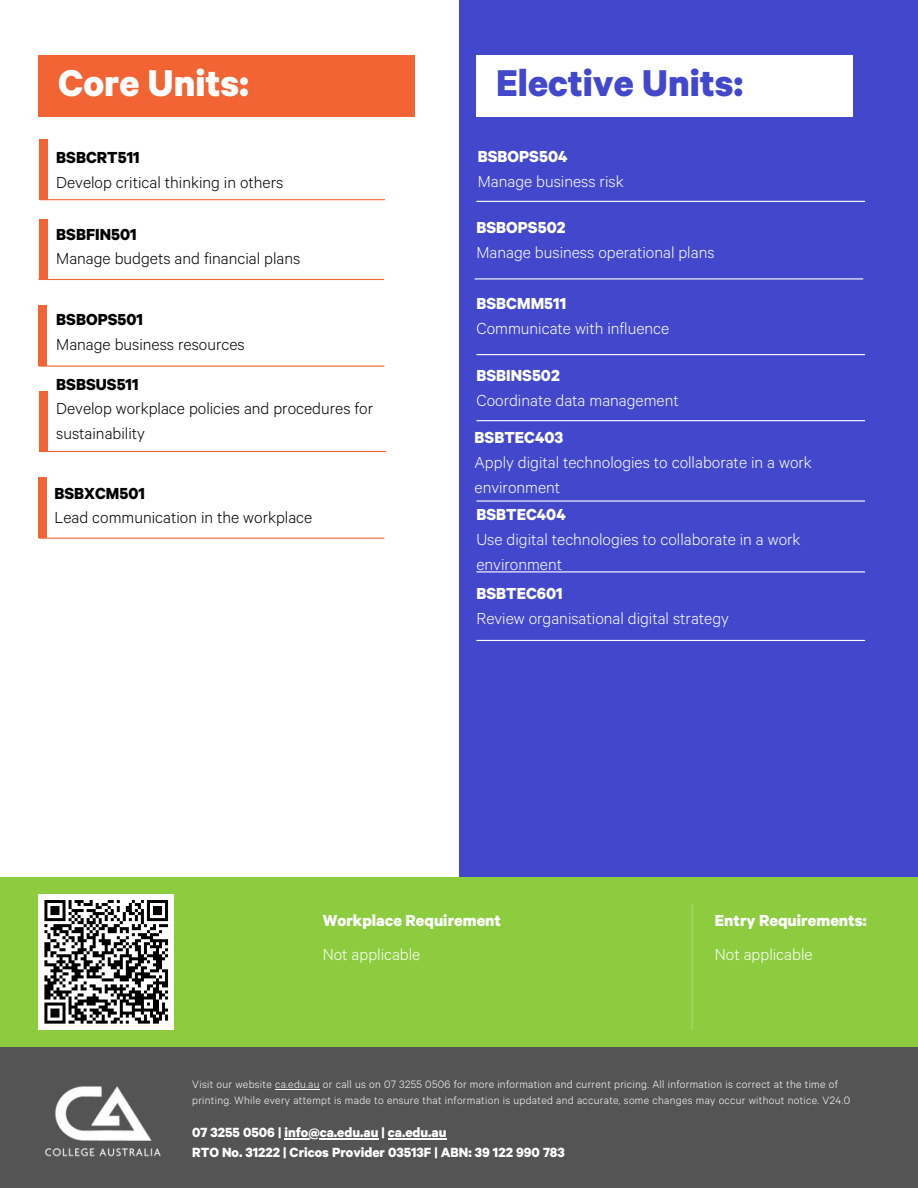
<style>
.page{position:relative;width:918px;height:1188px;background:#fff}
.page>*{position:absolute;margin:0;border:0;box-sizing:border-box;transform-origin:0 0}
.t1{font:700 42px "Calibre";color:#4347cc}
.t2{font:700 42px "Calibre";color:#fff}
.t3{font:300 18px/24.8px "Calibre";color:#fff}
.t4{font:300 18px/24.8px "Calibre";color:#000}
.t5{font:700 18px "Calibre";color:#fff}
.t6{font:700 15px "Calibre";color:#fff}
.t7{font:300 12px/16px "Calibre";letter-spacing:.025em;color:#fff}
.s1{font-weight:700}
</style>
<div class="page">
<div style="left:459px;top:0;width:459px;height:882px;background:#4347cc"></div>
<div style="left:0;top:878px;width:918px;height:179px;background:#8ccc3e"></div>
<div style="left:476px;top:55px;width:376px;height:61px;background:#fff"></div>
<div style="left:38px;top:55px;width:376px;height:61px;background:#f26434"></div>
<div style="left:0;top:1047px;width:918px;height:141px;background:#545454"></div>
<img style="left:45px;top:1086px;width:116px;height:71px">
<hr style="left:692px;top:904px;width:1px;height:126px;background:#fff">
<div style="left:39px;top:139px;width:8px;height:61px;background:#f26434"></div>
<hr style="left:39px;top:199px;width:346px;height:1px;background:#f26434">
<div style="left:38px;top:305px;width:9px;height:61px;background:#f26434"></div>
<hr style="left:39px;top:366px;width:345px;height:1px;background:#f26434">
<div style="left:39px;top:219px;width:8px;height:61px;background:#f26434"></div>
<hr style="left:38px;top:279px;width:346px;height:1px;background:#f26434">
<hr style="left:476px;top:201px;width:389px;height:1px;background:#fff">
<hr style="left:475px;top:278px;width:388px;height:1px;background:#fff">
<hr style="left:476px;top:420px;width:389px;height:1px;background:#fff">
<div style="left:39px;top:391px;width:8px;height:61px;background:#f26434"></div>
<hr style="left:41px;top:451px;width:345px;height:1px;background:#f26434">
<div style="left:38px;top:477px;width:9px;height:61px;background:#f26434"></div>
<hr style="left:39px;top:538px;width:345px;height:1px;background:#f26434">
<hr style="left:275px;top:1089px;width:45px;height:1px;background:#fff">
<hr style="left:284px;top:1138px;width:94px;height:1px;background:#fff">
<hr style="left:388px;top:1138px;width:59px;height:1px;background:#fff">
<hr style="left:476px;top:354px;width:389px;height:1px;background:#fff">
<hr style="left:476px;top:571px;width:389px;height:1px;background:#fff">
<hr style="left:476px;top:500px;width:389px;height:2px;background:#fff">
<hr style="left:476px;top:640px;width:389px;height:1px;background:#fff">
<div style="left:38px;top:894px;width:136px;height:136px;background:#fff"></div>
<svg style="left:44px;top:900px;width:125px;height:124px"></svg>
<h3 class="t2" style="left:58px;top:69px;width:192px">Core Units:</h3>
<h3 class="t4" style="left:56px;top:148px;width:229px"><span class="s1">BSBCRT511<br></span>Develop critical thinking in others</h3>
<p class="t4" style="left:56px;top:224px;width:246px"><span class="s1">BSBFIN501<br></span>Manage budgets and financial plans</p>
<h3 class="t4" style="left:56px;top:310px;width:190px"><span class="s1">BSBOPS501<br></span>Manage business resources</h3>
<h2 class="t4" style="left:56px;top:375px;width:318px"><span class="s1">BSBSUS511<br></span>Develop workplace policies and procedures for sustainability</h2>
<h3 class="t4" style="left:54px;top:484px;width:260px"><span class="s1">BSBXCM501<br></span>Lead communication in the workplace</h3>
<h3 class="t1" style="left:496px;top:69px;width:249px">Elective Units:</h3>
<h3 class="t3" style="left:478px;top:147px;width:147px"><span class="s1">BSBOPS504<br></span>Manage business risk</h3>
<h3 class="t3" style="left:476px;top:218px;width:240px"><span class="s1">BSBOPS502<br></span>Manage business operational plans</h3>
<h3 class="t3" style="left:476px;top:294px;width:194px"><span class="s1">BSBCMM511<br></span>Communicate with influence</h3>
<h2 class="t3" style="left:476px;top:366px;width:204px"><span class="s1">BSBINS502<br></span>Coordinate data management</h2>
<h3 class="t3" style="left:475px;top:428px;width:339px"><span class="s1">BSBTEC403<br></span>Apply digital technologies to collaborate in a work environment</h3>
<p class="t3" style="left:476px;top:505px;width:326px"><span class="s1">BSBTEC404<br></span>Use digital technologies to collaborate in a work environment</p>
<p class="t3" style="left:476px;top:584px;width:254px"><span class="s1">BSBTEC601<br></span>Review organisational digital strategy</p>
<h3 class="t5" style="left:323px;top:914px;width:180px">Workplace Requirement</h3>
<h3 class="t3" style="left:323px;top:945px;width:99px">Not applicable</h3>
<h1 class="t5" style="left:715px;top:914px;width:153px">Entry Requirements:</h1>
<h4 class="t3" style="left:715px;top:945px;width:99px">Not applicable</h4>
<h3 class="t7" style="left:192px;top:1078px;width:659px">Visit our website ca.edu.au or call us on 07 3255 0506 for more information and current pricing. All information is correct at the time of printing. While every attempt is made to ensure that information is updated and accurate, some changes may occur without notice. V24.0</h3>
<h3 class="t6" style="left:192px;top:1127px;width:256px">07 3255 0506 | info@ca.edu.au | ca.edu.au</h3>
<h3 class="t6" style="left:192px;top:1147px;width:374px">RTO No. 31222 | Cricos Provider 03513F | ABN: 39 122 990 783</h3>
</div>
